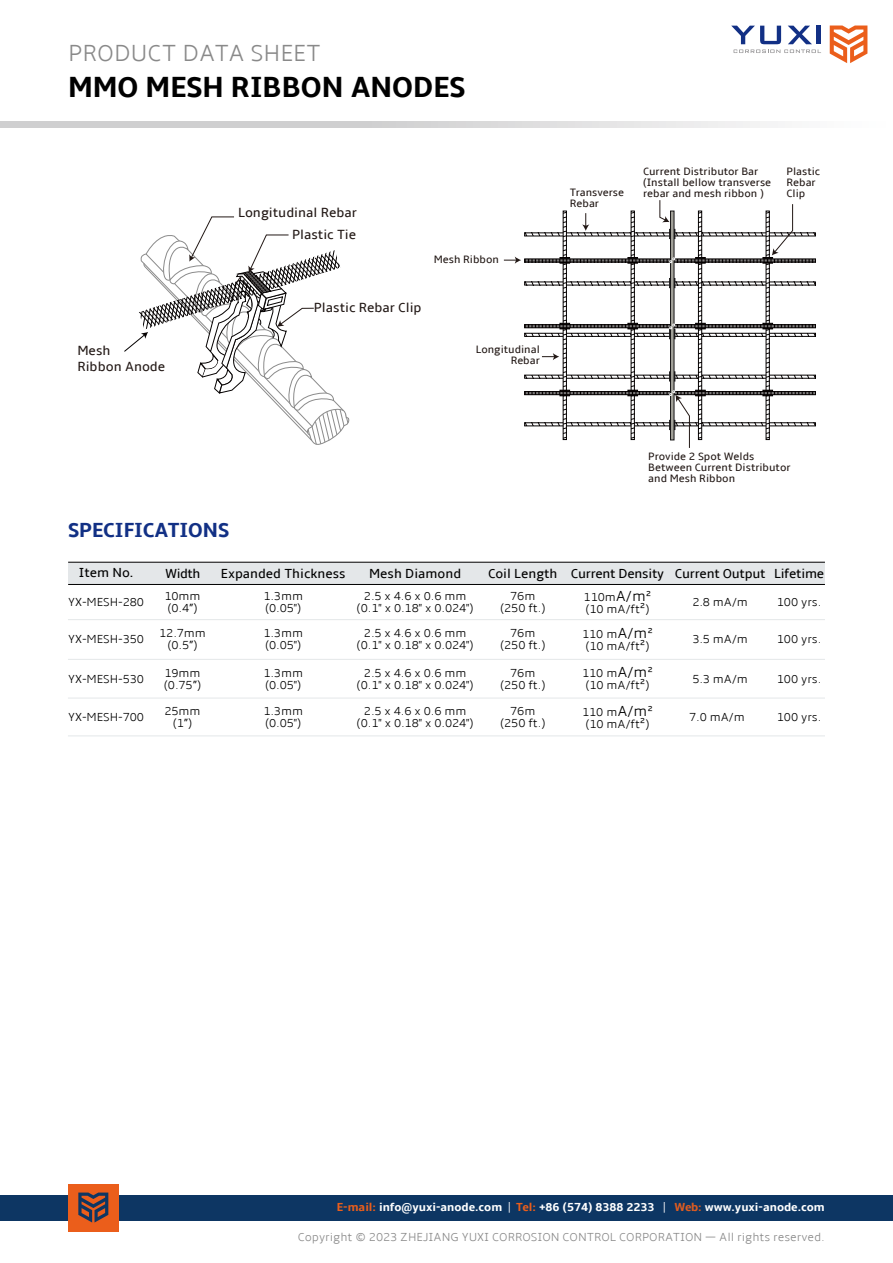
<style>
.page{position:relative;width:893px;height:1263px;background:#fff}
.page>*{position:absolute;margin:0;border:0;box-sizing:border-box;transform-origin:0 0}
.t1{font:700 30px "Amble";color:#000}
.t2{font:300 24px "Amble";color:#898989}
.t3{font:700 21px "Amble";color:#123085}
.t4{font:13.65px/22px "Amble";color:#221815;text-align:right}
.t5{font:13.5px "Amble";letter-spacing:-.005em;color:#000}
.t6{font:300 12px/12px "Amble";color:#000;text-align:center}
.t7{font:300 12px "Amble";color:#898989}
.t8{font:700 12px "Amble";color:#fff}
.t9{font:11.1px/11.1px "Amble";color:#221815}
.s1{font-size:15px}
.s2{color:#eb5e1b}
.s3{font-weight:300}
.s4{color:#df5c20}
</style>
<div class="page">
<div style="left:0;top:1195px;width:893px;height:25px;background:#0d3663"></div>
<div style="left:68px;top:1184px;width:51px;height:47px;background:#eb5e1b"></div>
<svg style="left:78px;top:1192px;width:30px;height:30px"></svg>
<svg style="left:830px;top:26px;width:37px;height:37px"></svg>
<svg style="left:731px;top:26px;width:90px;height:27px"></svg>
<svg style="left:0;top:122px;width:778px;height:6px;background:#d9d8d9"></svg>
<svg style="left:124px;top:216px;width:226px;height:229px"></svg>
<svg style="left:504px;top:200px;width:312px;height:248px"></svg>
<div style="left:68px;top:563px;width:757px;height:21px;background:#e4e7e9"></div>
<hr style="left:68px;top:619px;width:757px;height:1px;background:#e4e7e9">
<hr style="left:68px;top:659px;width:757px;height:1px;background:#e4e7e9">
<hr style="left:68px;top:698px;width:757px;height:1px;background:#e4e7e9">
<hr style="left:68px;top:735px;width:757px;height:1px;background:#e4e7e9">
<hr style="left:68px;top:562px;width:757px;height:1px;background:#000">
<hr style="left:68px;top:584px;width:757px;height:1px;background:#000">
<h2 class="t2" style="left:68px;top:40px;width:254px">PRODUCT DATA SHEET</h2>
<h1 class="t1" style="left:68px;top:69px;width:399px">MMO MESH RIBBON ANODES</h1>
<p class="t4" style="left:77px;top:342px;width:89px;line-height:16.4px;text-align:left">Mesh<br>Ribbon Anode</p>
<p class="t4" style="left:238px;top:202px;width:120px">Longitudinal Rebar<br>Plastic Tie</p>
<p class="t9" style="left:434px;top:254px;width:67px">Mesh Ribbon</p>
<p class="t4" style="left:314px;top:297px;width:109px">Plastic Rebar Clip</p>
<p class="t9" style="left:476px;top:344px;width:66px;text-align:right">Longitudinal<br>Rebar</p>
<p class="t9" style="left:570px;top:187px;width:56px">Transverse<br>Rebar</p>
<p class="t9" style="left:643px;top:166px;width:130px">Current Distributor Bar (Install bellow transverse rebar and mesh ribbon )</p>
<p class="t9" style="left:786px;top:166px;width:35px">Plastic<br>Rebar<br>Clip</p>
<h3 class="t3" style="left:68px;top:518px;width:163px">SPECIFICATIONS</h3>
<p class="t9" style="left:648px;top:451px;width:144px">Provide 2 Spot Welds<br>Between Current Distributor and Mesh Ribbon</p>
<p class="t5" style="left:79px;top:565px;width:56px">Item No.</p>
<p class="t5" style="left:165px;top:565px;width:37px">Width</p>
<p class="t5" style="left:675px;top:565px;width:92px">Current Output</p>
<p class="t5" style="left:221px;top:565px;width:126px">Expanded Thickness</p>
<p class="t5" style="left:571px;top:565px;width:95px">Current Density</p>
<p class="t5" style="left:369px;top:565px;width:94px">Mesh Diamond</p>
<p class="t6" style="left:357px;top:590px;width:119px">2.5 x 4.6 x 0.6 mm (0.1" x 0.18" x 0.024")</p>
<p class="t6" style="left:357px;top:627px;width:119px">2.5 x 4.6 x 0.6 mm (0.1" x 0.18" x 0.024")</p>
<p class="t6" style="left:357px;top:667px;width:119px">2.5 x 4.6 x 0.6 mm (0.1" x 0.18" x 0.024")</p>
<p class="t6" style="left:357px;top:705px;width:119px">2.5 x 4.6 x 0.6 mm (0.1" x 0.18" x 0.024")</p>
<p class="t6" style="left:689px;top:711px;width:57px">7.0 mA/m</p>
<p class="t5" style="left:488px;top:565px;width:71px">Coil Length</p>
<p class="t6" style="left:584px;top:591px;width:69px;text-align:left">110m<span class="s1">A/m² </span>(10 mA/ft<span class="s1">²</span>)</p>
<p class="t6" style="left:263px;top:590px;width:41px;text-align:left">1.3mm (0.05")</p>
<p class="t6" style="left:500px;top:590px;width:47px">76m (250 ft.)</p>
<p class="t6" style="left:164px;top:590px;width:38px;text-align:left">10mm (0.4”)</p>
<p class="t6" style="left:692px;top:596px;width:57px">2.8 mA/m</p>
<p class="t6" style="left:68px;top:596px;width:77px">YX-MESH-280</p>
<p class="t6" style="left:582px;top:628px;width:72px;text-align:left">110 m<span class="s1">A/m² </span>(10 mA/ft<span class="s1">²</span>)</p>
<p class="t6" style="left:263px;top:627px;width:41px;text-align:left">1.3mm (0.05")</p>
<p class="t6" style="left:500px;top:627px;width:47px">76m (250 ft.)</p>
<p class="t6" style="left:159px;top:627px;width:48px">12.7mm (0.5”)</p>
<p class="t6" style="left:692px;top:633px;width:57px">3.5 mA/m</p>
<p class="t6" style="left:68px;top:633px;width:77px">YX-MESH-350</p>
<p class="t6" style="left:582px;top:667px;width:72px;text-align:left">110 m<span class="s1">A/m² </span>(10 mA/ft<span class="s1">²</span>)</p>
<p class="t6" style="left:263px;top:667px;width:41px;text-align:left">1.3mm (0.05")</p>
<p class="t6" style="left:500px;top:667px;width:47px">76m (250 ft.)</p>
<p class="t6" style="left:164px;top:667px;width:39px;text-align:left">19mm (0.75”)</p>
<p class="t6" style="left:68px;top:673px;width:77px">YX-MESH-530</p>
<p class="t6" style="left:692px;top:673px;width:57px">5.3 mA/m</p>
<p class="t6" style="left:582px;top:706px;width:72px;text-align:left">110 m<span class="s1">A/m² </span>(10 mA/ft<span class="s1">²</span>)</p>
<p class="t6" style="left:68px;top:711px;width:77px">YX-MESH-700</p>
<p class="t6" style="left:164px;top:705px;width:38px">25mm (1”)</p>
<p class="t6" style="left:263px;top:705px;width:41px;text-align:left">1.3mm (0.05")</p>
<p class="t6" style="left:500px;top:705px;width:47px">76m (250 ft.)</p>
<p class="t5" style="left:774px;top:565px;width:52px">Lifetime</p>
<p class="t6" style="left:777px;top:596px;width:46px">100 yrs.</p>
<p class="t6" style="left:777px;top:633px;width:46px">100 yrs.</p>
<p class="t6" style="left:777px;top:673px;width:46px">100 yrs.</p>
<p class="t6" style="left:777px;top:711px;width:46px">100 yrs.</p>
<p class="t8" style="left:337px;top:1200px;width:489px"><span class="s2">E-mail:</span> info@yuxi-anode.com <span class="s3">|</span> <span class="s2">Tel:</span> +86 (574) 8388 2233 <span class="s3">|</span> <span class="s4">Web:</span> www.yuxi-anode.com</p>
<p class="t7" style="left:298px;top:1230px;width:529px">Copyright © 2023 ZHEJIANG YUXI CORROSION CONTROL CORPORATION — All rights reserved.</p>
</div>
